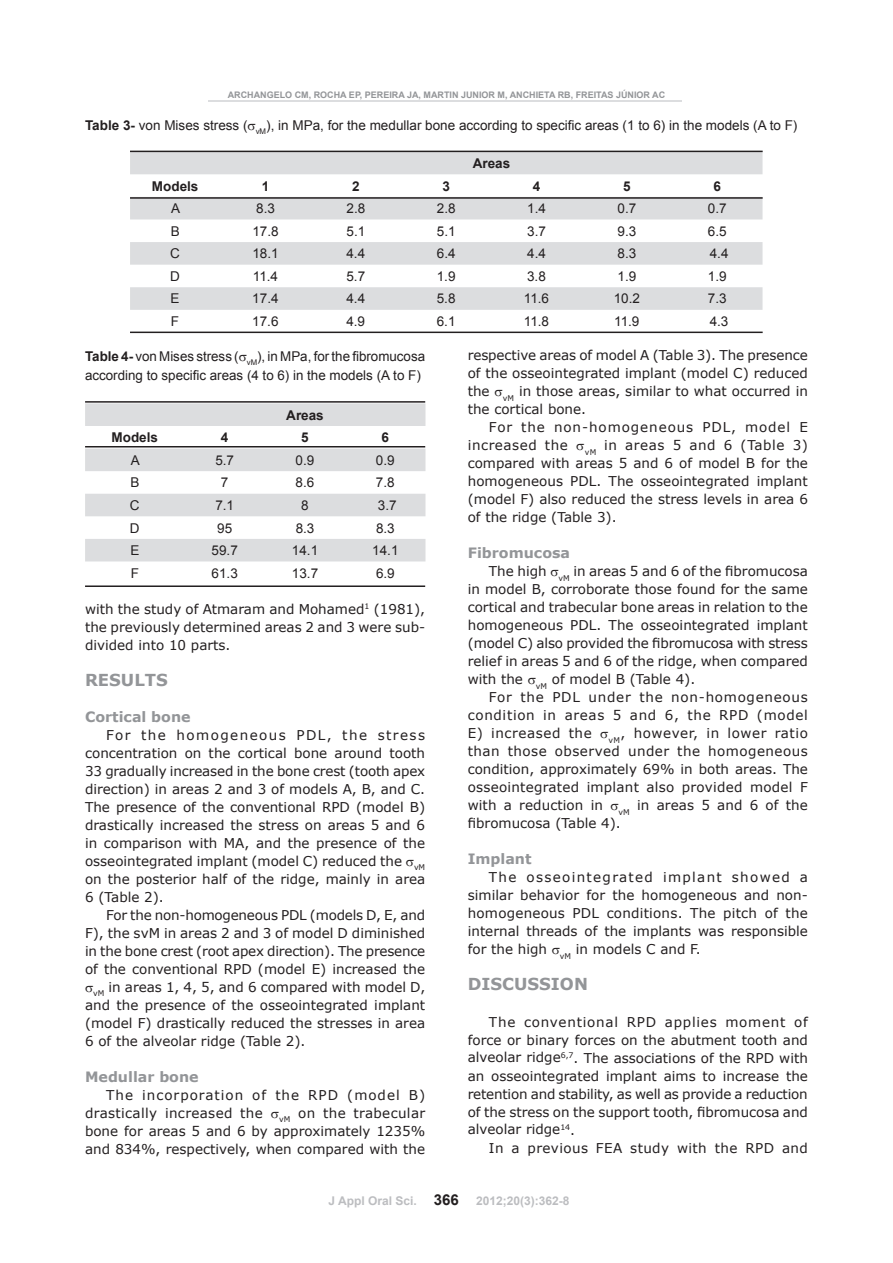
<style>
.page{position:relative;width:893px;height:1263px;background:#fff}
.page>*{position:absolute;margin:0;border:0;box-sizing:border-box;transform-origin:0 0}
.t1{font:700 16.5px "Verdana";color:#939598}
.t2{font:700 14.25px "Verdana";color:#939598}
.t3{font:13.5px/18px "Verdana";color:#231f20;text-align:justify}
.t4{font:13.5px/19.5px "Arial";color:#231f20}
.t5{font:13.5px "Verdana";letter-spacing:.03em;color:#231f20}
.t6{font:700 13.5px "Arial";color:#231f20}
.t7{font:700 12px "Arial";color:#bcbdc0}
.t8{font:700 9px "Arial";color:#939598}
.s1{font-weight:700}
.s2{font-size:15px;color:#231f20}
</style>
<div class="page">
<hr style="left:208px;top:100px;width:474px;height:1px;background:#dcdddf">
<svg style="left:85px;top:403px;width:340px;height:158px;fill:#dcdddf"></svg>
<hr style="left:85px;top:401px;width:340px;height:2px;background:#231f20">
<hr style="left:85px;top:446px;width:340px;height:1px;background:#231f20">
<hr style="left:85px;top:585px;width:340px;height:2px;background:#231f20">
<svg style="left:130px;top:152px;width:632px;height:158px;fill:#dcdddf"></svg>
<hr style="left:130px;top:151px;width:633px;height:1px;background:#231f20">
<hr style="left:130px;top:197px;width:633px;height:2px;background:#231f20">
<hr style="left:130px;top:332px;width:633px;height:1px;background:#231f20">
<p class="t8" style="left:228px;top:89px;width:439px">ARCHANGELO CM, ROCHA EP, PEREIRA JA, MARTIN JUNIOR M, ANCHIETA RB, FREITAS JÚNIOR AC</p>
<p class="t4" style="left:85px;top:115px;width:714px"><span class="s1">Table 3-</span> von Mises stress (▲<sub>vM</sub>), in MPa, for the medullar bone according to specific areas (1 to 6) in the models (A to F)</p>
<p class="t6" style="left:473px;top:154px;width:39px">Areas</p>
<p class="t6" style="left:152px;top:177px;width:48px">Models</p>
<p class="t6" style="left:262px;top:177px;width:9px">1</p>
<p class="t6" style="left:352px;top:177px;width:9px">2</p>
<p class="t6" style="left:443px;top:177px;width:9px">3</p>
<p class="t6" style="left:533px;top:177px;width:9px">4</p>
<p class="t6" style="left:623px;top:177px;width:9px">5</p>
<p class="t6" style="left:714px;top:177px;width:9px">6</p>
<p class="t4" style="left:171px;top:199px;width:11px">A</p>
<p class="t4" style="left:256px;top:199px;width:20px">8.3</p>
<p class="t4" style="left:347px;top:199px;width:20px">2.8</p>
<p class="t4" style="left:437px;top:199px;width:20px">2.8</p>
<p class="t4" style="left:527px;top:199px;width:20px">1.4</p>
<p class="t4" style="left:618px;top:199px;width:20px">0.7</p>
<p class="t4" style="left:708px;top:199px;width:20px">0.7</p>
<p class="t4" style="left:171px;top:221px;width:11px">B</p>
<p class="t4" style="left:252px;top:221px;width:28px">17.8</p>
<p class="t4" style="left:346px;top:221px;width:20px">5.1</p>
<p class="t4" style="left:437px;top:221px;width:20px">5.1</p>
<p class="t4" style="left:527px;top:221px;width:20px">3.7</p>
<p class="t4" style="left:618px;top:221px;width:20px">9.3</p>
<p class="t4" style="left:708px;top:221px;width:20px">6.5</p>
<p class="t4" style="left:170px;top:244px;width:11px">C</p>
<p class="t4" style="left:252px;top:244px;width:28px">18.1</p>
<p class="t4" style="left:346px;top:244px;width:20px">4.4</p>
<p class="t4" style="left:437px;top:244px;width:20px">6.4</p>
<p class="t4" style="left:527px;top:244px;width:20px">4.4</p>
<p class="t4" style="left:617px;top:244px;width:20px">8.3</p>
<p class="t4" style="left:710px;top:244px;width:20px">4.4</p>
<p class="t4" style="left:170px;top:267px;width:11px">D</p>
<p class="t4" style="left:253px;top:267px;width:27px">11.4</p>
<p class="t4" style="left:346px;top:267px;width:20px">5.7</p>
<p class="t4" style="left:437px;top:267px;width:20px">1.9</p>
<p class="t4" style="left:527px;top:267px;width:20px">3.8</p>
<p class="t4" style="left:617px;top:267px;width:20px">1.9</p>
<p class="t4" style="left:708px;top:267px;width:20px">1.9</p>
<p class="t4" style="left:171px;top:289px;width:11px">E</p>
<p class="t4" style="left:252px;top:289px;width:28px">17.4</p>
<p class="t4" style="left:346px;top:289px;width:20px">4.4</p>
<p class="t4" style="left:437px;top:289px;width:20px">5.8</p>
<p class="t4" style="left:524px;top:289px;width:27px">11.6</p>
<p class="t4" style="left:614px;top:289px;width:28px">10.2</p>
<p class="t4" style="left:708px;top:289px;width:20px">7.3</p>
<p class="t4" style="left:171px;top:312px;width:10px">F</p>
<p class="t4" style="left:252px;top:312px;width:28px">17.6</p>
<p class="t4" style="left:346px;top:312px;width:20px">4.9</p>
<p class="t4" style="left:437px;top:312px;width:20px">6.1</p>
<p class="t4" style="left:524px;top:312px;width:27px">11.8</p>
<p class="t4" style="left:614px;top:312px;width:27px">11.9</p>
<p class="t4" style="left:710px;top:312px;width:20px">4.3</p>
<p class="t4" style="left:85px;top:346px;width:342px"><span class="s1">Table 4-</span> von Mises stress (▲<sub>vM</sub>), in MPa, for the fibromucosa according to specific areas (4 to 6) in the models (A to F)</p>
<p class="t6" style="left:286px;top:406px;width:39px">Areas</p>
<p class="t6" style="left:112px;top:428px;width:48px">Models</p>
<p class="t6" style="left:221px;top:428px;width:9px">4</p>
<p class="t6" style="left:301px;top:428px;width:9px">5</p>
<p class="t6" style="left:382px;top:428px;width:9px">6</p>
<p class="t4" style="left:131px;top:450px;width:11px">A</p>
<p class="t4" style="left:215px;top:450px;width:20px">5.7</p>
<p class="t4" style="left:296px;top:450px;width:20px">0.9</p>
<p class="t4" style="left:376px;top:450px;width:20px">0.9</p>
<p class="t4" style="left:130px;top:473px;width:11px">B</p>
<p class="t4" style="left:221px;top:473px;width:9px">7</p>
<p class="t4" style="left:296px;top:473px;width:20px">8.6</p>
<p class="t4" style="left:376px;top:473px;width:20px">7.8</p>
<p class="t4" style="left:130px;top:496px;width:11px">C</p>
<p class="t4" style="left:215px;top:496px;width:20px">7.1</p>
<p class="t4" style="left:301px;top:496px;width:9px">8</p>
<p class="t4" style="left:378px;top:496px;width:20px">3.7</p>
<p class="t4" style="left:130px;top:518px;width:11px">D</p>
<p class="t4" style="left:217px;top:518px;width:17px">95</p>
<p class="t4" style="left:296px;top:518px;width:20px">8.3</p>
<p class="t4" style="left:376px;top:518px;width:20px">8.3</p>
<p class="t4" style="left:130px;top:541px;width:11px">E</p>
<p class="t4" style="left:212px;top:541px;width:28px">59.7</p>
<p class="t4" style="left:292px;top:541px;width:28px">14.1</p>
<p class="t4" style="left:372px;top:541px;width:28px">14.1</p>
<p class="t4" style="left:131px;top:563px;width:10px">F</p>
<p class="t4" style="left:212px;top:563px;width:28px">61.3</p>
<p class="t4" style="left:292px;top:563px;width:28px">13.7</p>
<p class="t4" style="left:376px;top:563px;width:20px">6.9</p>
<p class="t3" style="left:85px;top:599px;width:342px">with the study of Atmaram and Mohamed<sup>1</sup> (1981), the previously determined areas 2 and 3 were sub&shy;divided into 10 parts.</p>
<p class="t1" style="left:85px;top:669px;width:26px">Results</p>
<p class="t2" style="left:85px;top:707px;width:107px">Cortical bone</p>
<p class="t3" style="left:85px;top:725px;width:342px;text-indent:21px">For the homogeneous PDL, the stress concentration on the cortical bone around tooth 33 gradually increased in the bone crest (tooth apex direction) in areas 2 and 3 of models A, B, and C.<br>The presence of the conventional RPD (model B) drastically increased the stress on areas 5 and 6 in comparison with MA, and the presence of the osseointegrated implant (model C) reduced the ▲<sub>vM </sub>on the posterior half of the ridge, mainly in area 6 (Table 2).</p>
<p class="t3" style="left:85px;top:905px;width:342px;text-indent:21px">For the non-homogeneous PDL (models D, E, and F), the svM in areas 2 and 3 of model D diminished in the bone crest (root apex direction). The presence of the conventional RPD (model E) increased the</p>
<p class="t3" style="left:85px;top:977px;width:342px">▲<sub>vM</sub> in areas 1, 4, 5, and 6 compared with model D, and the presence of the osseointegrated implant (model F) drastically reduced the stresses in area 6 of the alveolar ridge (Table 2).</p>
<p class="t2" style="left:85px;top:1067px;width:115px">Medullar bone</p>
<p class="t3" style="left:85px;top:1085px;width:342px;text-indent:21px">The incorporation of the RPD (model B) drastically increased the ▲<sub>vM</sub> on the trabecular bone for areas 5 and 6 by approximately 1235% and 834%, respectively, when compared with the</p>
<p class="t3" style="left:468px;top:346px;width:342px">respective areas of model A (Table 3). The presence of the osseointegrated implant (model C) reduced the ▲<sub>vM</sub> in those areas, similar to what occurred in the cortical bone.</p>
<p class="t3" style="left:468px;top:418px;width:342px;text-align:left;text-indent:21px">For the non-homogeneous PDL, model E increased the ▲<sub>vM</sub> in areas 5 and 6 (Table 3) compared with areas 5 and 6 of model B for the homogeneous PDL. The osseointegrated implant (model F) also reduced the stress levels in area 6 of the ridge (Table 3).</p>
<p class="t2" style="left:468px;top:544px;width:104px">Fibromucosa</p>
<p class="t3" style="left:468px;top:562px;width:342px;text-indent:21px">The high ▲<sub>vM</sub> in areas 5 and 6 of the fibromucosa in model B, corroborate those found for the same cortical and trabecular bone areas in relation to the homogeneous PDL. The osseointegrated implant (model C) also provided the fibromucosa with stress relief in areas 5 and 6 of the ridge, when compared with the ▲<sub>vM</sub> of model B (Table 4).</p>
<p class="t3" style="left:468px;top:688px;width:342px;text-indent:21px">For the PDL under the non-homogeneous condition in areas 5 and 6, the RPD (model E) increased the ▲<sub>vM</sub>, however, in lower ratio than those observed under the homogeneous condition, approximately 69% in both areas. The osseointegrated implant also provided model F with a reduction in ▲<sub>vM</sub> in areas 5 and 6 of the fibromucosa (Table 4).</p>
<p class="t2" style="left:468px;top:850px;width:65px">Implant</p>
<p class="t3" style="left:468px;top:868px;width:342px;text-indent:21px">The osseointegrated implant showed a similar behavior for the homogeneous and non&shy;homogeneous PDL conditions. The pitch of the internal threads of the implants was responsible for the high ▲<sub>vM</sub> in models C and F.</p>
<p class="t1" style="left:468px;top:974px;width:27px">Discussion</p>
<p class="t3" style="left:468px;top:1012px;width:342px;text-indent:21px">The conventional RPD applies moment of force or binary forces on the abutment tooth and alveolar ridge<sup>6,7</sup>. The associations of the RPD with an osseointegrated implant aims to increase the retention and stability, as well as provide a reduction of the stress on the support tooth, fibromucosa and alveolar ridge<sup>14</sup>.</p>
<p class="t5" style="left:489px;top:1139px;width:320px">In a previous FEA study with the RPD and</p>
<p class="t7" style="left:328px;top:1193px;width:132px">J Appl Oral Sci. <span class="s2">366</span></p>
<p class="t7" style="left:476px;top:1193px;width:95px">2012;20(3):362-8</p>
</div>
